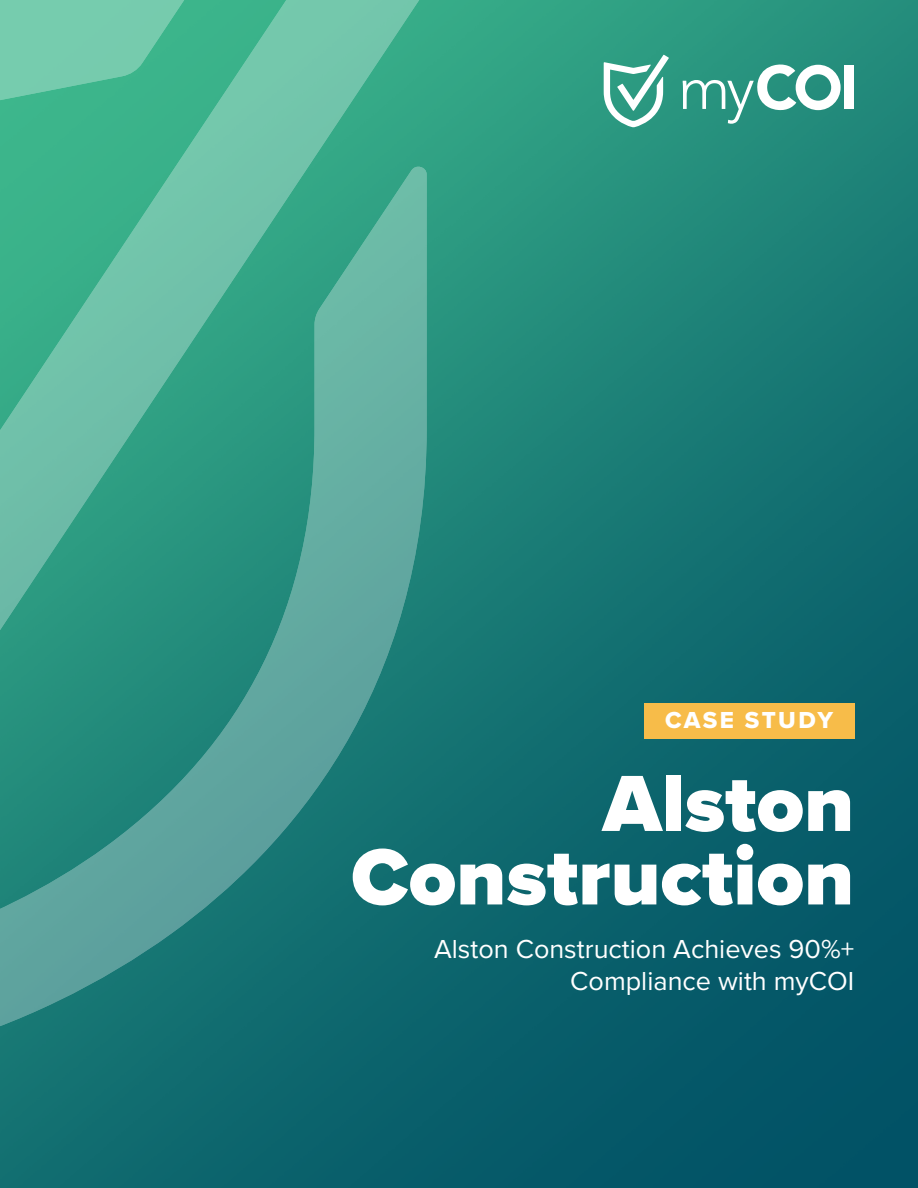
<style>
.page{position:relative;width:918px;height:1188px;background:#fff}
.page>*{position:absolute;margin:0;border:0;box-sizing:border-box;transform-origin:0 0}
.t1{font:900 82.5px/73.5px "Proxima Nova";color:#fff;text-align:right}
.t2{font:27px/31.5px "Proxima Nova";color:#fff;text-align:right}
.t3{font:24px "Proxima Nova Extrabld";letter-spacing:.095em;color:#fff}
</style>
<div class="page">
<img style="left:0;top:0;width:918px;height:1188px">
<svg style="left:427px;top:0;width:101px;height:764px;background:#248c7c"></svg>
<svg style="left:0;top:0;width:427px;height:1053px;background:#419f8d"></svg>
<div style="left:644px;top:703px;width:210px;height:36px;background:#f7bc49"></div>
<div style="left:845px;top:66px;width:9px;height:43px;background:#fff"></div>
<svg style="left:683px;top:64px;width:158px;height:60px"></svg>
<svg style="left:604px;top:55px;width:65px;height:72px"></svg>
<p class="t3" style="left:665px;top:702px;width:169px">CASE STUDY</p>
<p class="t1" style="left:351px;top:766px;width:505px">Alston<br>Construction</p>
<p class="t2" style="left:434px;top:932px;width:422px">Alston Construction Achieves 90%+<br>Compliance with myCOI</p>
</div>
